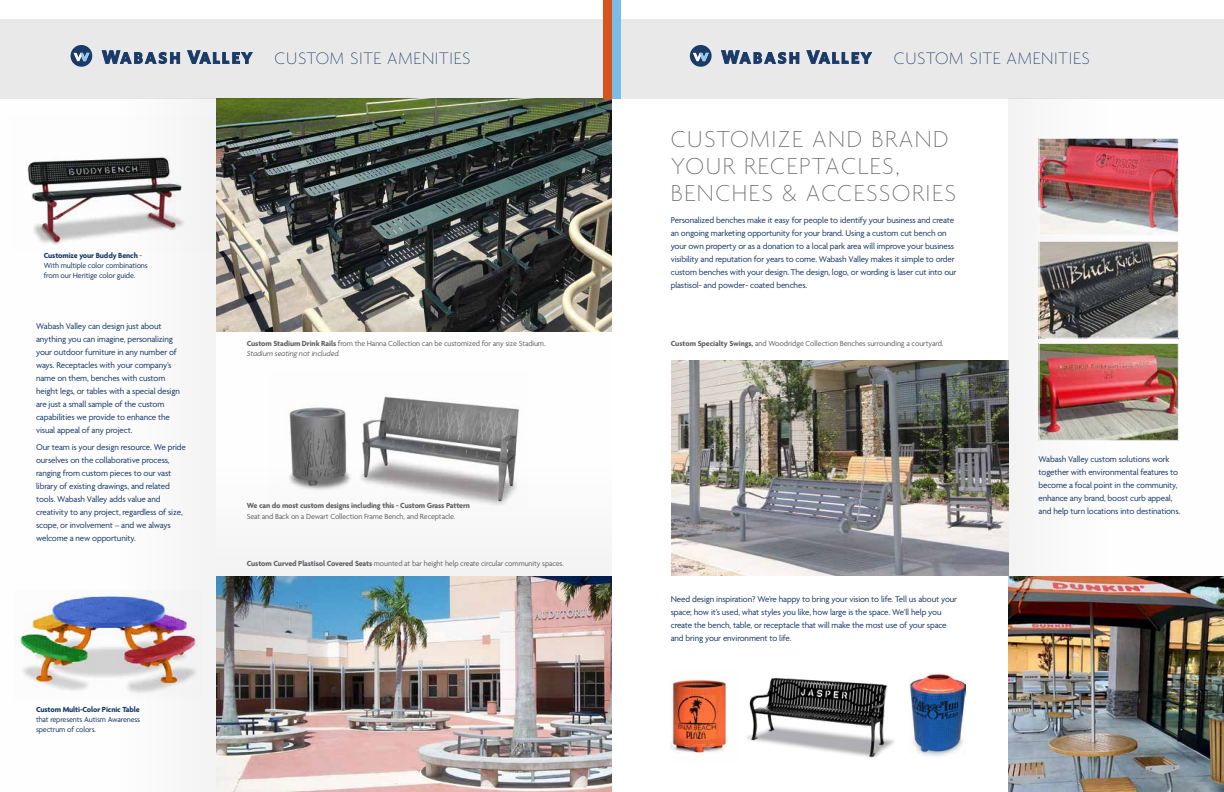
<style>
.page{position:relative;width:1224px;height:792px;background:#fff}
.page>*{position:absolute;margin:0;border:0;box-sizing:border-box;transform-origin:0 0}
.t1{font:100 25px/27px "Agenda";letter-spacing:.06em;color:#636466}
.t2{font:100 18px "Agenda";letter-spacing:.04em;color:#193a67}
.t3{font:9px/13px "Agenda";letter-spacing:-.015em;color:#193a67}
.t4{font:8px/10px "Agenda";letter-spacing:-.015em;color:#636466}
.t5{font:8px/10px "Agenda";letter-spacing:-.015em;color:#193a67}
.t6{font:700 8px "Agenda";letter-spacing:-.015em;color:#636466}
.t7{font:700 8px "Agenda";letter-spacing:-.015em;color:#193a67}
.s1{font-weight:700}
.s2{font-style:italic}
</style>
<div class="page">
<svg style="left:216px;top:396px;width:396px;height:180px"></svg>
<img style="left:216px;top:98px;width:396px;height:234px">
<img style="left:216px;top:576px;width:396px;height:216px">
<img style="left:27px;top:116px;width:191px;height:133px">
<img style="left:15px;top:591px;width:185px;height:108px">
<div style="left:0;top:19px;width:612px;height:79px;background:#e9e9ea"></div>
<svg style="left:102px;top:50px;width:78px;height:14px"></svg>
<svg style="left:187px;top:50px;width:65px;height:14px"></svg>
<svg style="left:71px;top:45px;width:21px;height:22px"></svg>
<svg style="left:73px;top:53px;width:16px;height:8px"></svg>
<img style="left:909px;top:674px;width:57px;height:82px">
<div style="left:612px;top:19px;width:612px;height:79px;background:#e9e9ea"></div>
<img style="left:671px;top:679px;width:56px;height:76px">
<img style="left:747px;top:677px;width:147px;height:81px">
<img style="left:1040px;top:243px;width:137px;height:94px">
<div style="left:1038px;top:241px;width:141px;height:98px;border:1px solid #fff"></div>
<img style="left:1040px;top:345px;width:137px;height:94px">
<div style="left:1038px;top:343px;width:141px;height:98px;border:1px solid #fff"></div>
<img style="left:1040px;top:140px;width:137px;height:94px">
<div style="left:1038px;top:138px;width:141px;height:98px;border:1px solid #fff"></div>
<img style="left:1008px;top:576px;width:216px;height:216px">
<img style="left:671px;top:360px;width:337px;height:216px">
<svg style="left:721px;top:50px;width:78px;height:14px"></svg>
<svg style="left:807px;top:50px;width:65px;height:14px"></svg>
<svg style="left:690px;top:45px;width:22px;height:22px"></svg>
<svg style="left:693px;top:53px;width:16px;height:8px"></svg>
<div style="left:603px;top:0;width:9px;height:98px;background:#d9531e"></div>
<div style="left:612px;top:0;width:9px;height:98px;background:#79bde8"></div>
<h2 class="t2" style="left:275px;top:48px;width:198px">CUSTOM SITE AMENITIES</h2>
<p class="t5" style="left:44px;top:251px;width:106px"><span class="s1">Customize your Buddy Bench</span> -<br>With multiple color combinations from our Heritige color guide.</p>
<p class="t3" style="left:36px;top:320px;width:145px">Wabash Valley can design just about anything you can imagine, personalizing your outdoor furniture in any number of ways. Receptacles with your company’s name on them, benches with custom height legs, or tables with a special design are just a small sample of the custom capabilities we provide to enhance the visual appeal of any project.</p>
<p class="t3" style="left:36px;top:442px;width:151px">Our team is your design resource. We pride ourselves on the collaborative process, ranging from custom pieces to our vast library of existing drawings, and related tools. Wabash Valley adds value and creativity to any project, regardless of size, scope, or involvement – and we always welcome a new opportunity.</p>
<p class="t7" style="left:36px;top:705px;width:105px">Custom Multi-Color Picnic Table</p>
<p class="t5" style="left:36px;top:715px;width:106px">that represents Autism Awareness spectrum of colors.</p>
<p class="t4" style="left:247px;top:339px;width:300px"><span class="s1">Custom Stadium Drink Rails</span> from the Hanna Collection can be customized for any size Stadium.<br><span class="s2">Stadium seating not included.</span></p>
<p class="t6" style="left:247px;top:501px;width:225px">We can do most custom designs including this - Custom Grass Pattern</p>
<p class="t4" style="left:247px;top:512px;width:210px">Seat and Back on a Dewart Collection Frame Bench, and Receptacle.</p>
<p class="t4" style="left:247px;top:559px;width:319px"><span class="s1">Custom Curved Plastisol Covered Seats</span> mounted at bar height help create circular community spaces.</p>
<h2 class="t2" style="left:894px;top:48px;width:198px">CUSTOM SITE AMENITIES</h2>
<h1 class="t1" style="left:671px;top:128px;width:287px">CUSTOMIZE AND BRAND<br>YOUR RECEPTACLES,<br>BENCHES &amp; ACCESSORIES</h1>
<p class="t3" style="left:671px;top:214px;width:287px">Personalized benches make it easy for people to identify your business and create an ongoing marketing opportunity for your brand. Using a custom cut bench on your own property or as a donation to a local park area will improve your business visibility and reputation for years to come. Wabash Valley makes it simple to order custom benches with your design. The design, logo, or wording is laser cut into our plastisol- and powder- coated benches.</p>
<p class="t4" style="left:671px;top:339px;width:274px"><span class="s1">Custom Specialty Swings,</span> and Woodridge Collection Benches surrounding a courtyard.</p>
<p class="t3" style="left:671px;top:593px;width:288px">Need design inspiration? We’re happy to bring your vision to life. Tell us about your space; how it’s used, what styles you like, how large is the space. We’ll help you create the bench, table, or receptacle that will make the most use of your space and bring your environment to life.</p>
<p class="t3" style="left:1039px;top:453px;width:143px">Wabash Valley custom solutions work together with environmental features to become a focal point in the community, enhance any brand, boost curb appeal, and help turn locations into destinations.</p>
</div>
